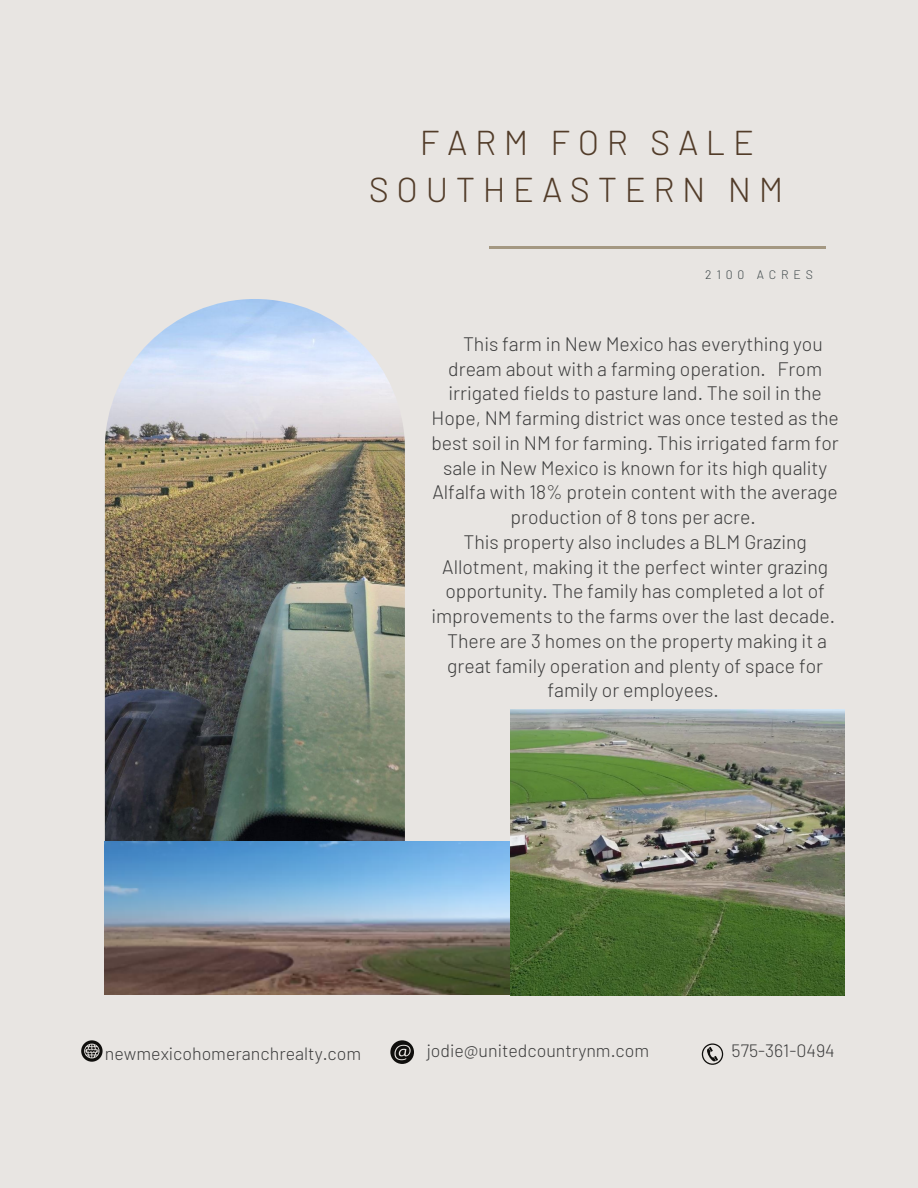
<style>
.page{position:relative;width:918px;height:1188px;background:#e8e5e2}
.page>*{position:absolute;margin:0;border:0;box-sizing:border-box;transform-origin:0 0}
.t1{font:300 34.5px/47.2px "Barlow";letter-spacing:.22em;color:#523c29}
.t2{font:300 19.5px/24.8px "Barlow";color:#3d3d3d;text-align:center}
.t3{font:300 17.85px "Barlow";color:#3d3d3d}
.t4{font:300 12.3px "Barlow";letter-spacing:.4em;color:#3e484a}
</style>
<div class="page">
<img style="left:105px;top:299px;width:300px;height:543px">
<img style="left:105px;top:842px;width:405px;height:153px">
<img style="left:510px;top:710px;width:334px;height:285px">
<svg style="left:702px;top:1043px;width:21px;height:22px"></svg>
<svg style="left:81px;top:1040px;width:22px;height:22px"></svg>
<svg style="left:390px;top:1040px;width:24px;height:24px"></svg>
<hr style="left:489px;top:247px;width:337px;height:2px;background:#a49882">
<p class="t1" style="left:369px;top:118px;width:416px;text-indent:51px">FARM FOR SALE<br>SOUTHEASTERN NM</p>
<p class="t4" style="left:705px;top:266px;width:109px">2100 ACRES</p>
<p class="t2" style="left:463px;top:331px;width:361px">This farm in New Mexico has everything you</p>
<p class="t2" style="left:448px;top:355px;width:375px">dream about with a farming operation. From</p>
<p class="t2" style="left:449px;top:380px;width:375px">irrigated fields to pasture land. The soil in the</p>
<p class="t2" style="left:432px;top:405px;width:409px">Hope, NM farming district was once tested as the</p>
<p class="t2" style="left:431px;top:430px;width:409px">best soil in NM for farming. This irrigated farm for</p>
<p class="t2" style="left:443px;top:454px;width:386px">sale in New Mexico is known for its high quality</p>
<p class="t2" style="left:432px;top:479px;width:407px">Alfalfa with 18% protein content with the average</p>
<p class="t2" style="left:511px;top:504px;width:247px">production of 8 tons per acre.</p>
<p class="t2" style="left:431px;top:529px;width:405px">This property also includes a BLM Grazing Allotment, making it the perfect winter grazing opportunity. The family has completed a lot of improvements to the farms over the last decade.</p>
<p class="t2" style="left:447px;top:628px;width:381px">There are 3 homes on the property making it a great family operation and plenty of space for family or employees.</p>
<p class="t3" style="left:105px;top:1042px;width:258px">newmexicohomeranchrealty.com</p>
<p class="t3" style="left:427px;top:1039px;width:224px">jodie@unitedcountrynm.com</p>
<p class="t3" style="left:732px;top:1039px;width:105px">575-361-0494</p>
</div>
